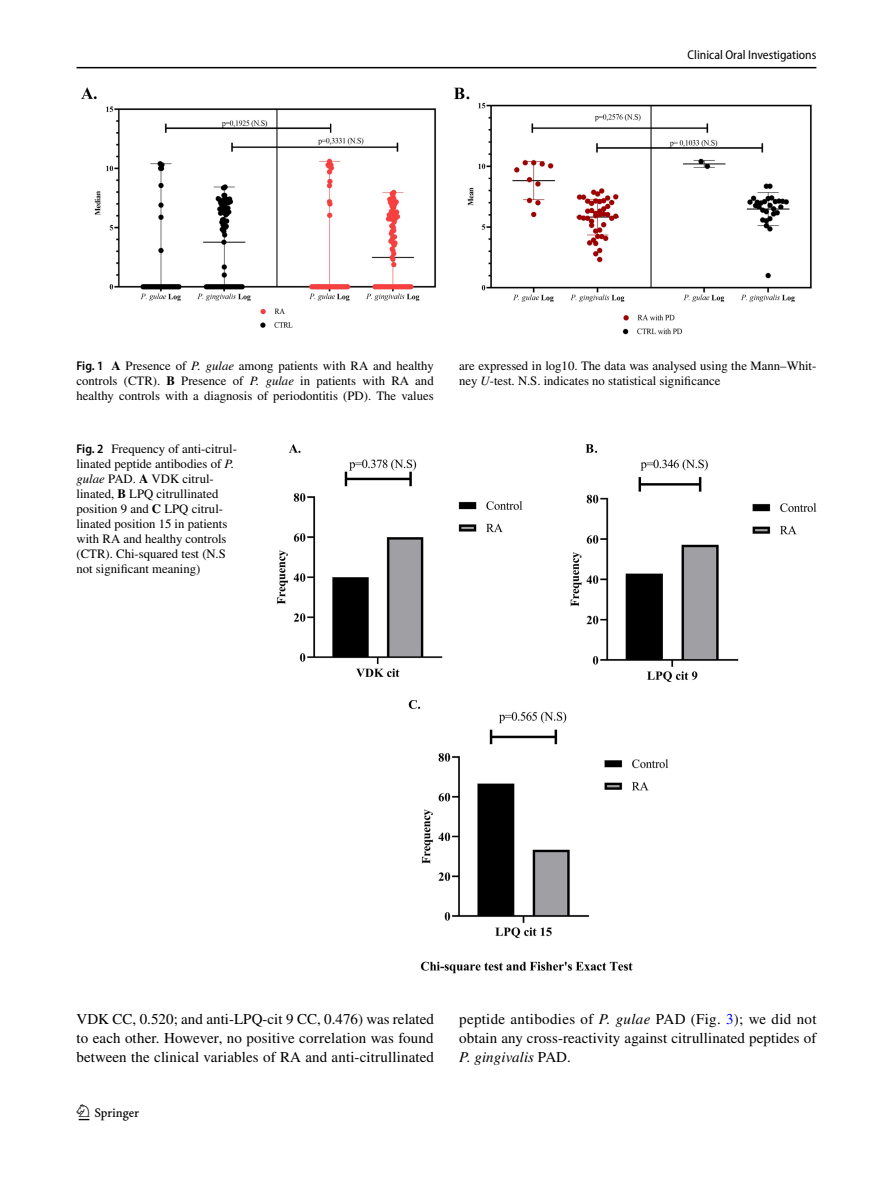
<style>
.page{position:relative;width:893px;height:1187px;background:#fff}
.page>*{position:absolute;margin:0;border:0;box-sizing:border-box;transform-origin:0 0}
.t1{font:22.5px "Springnew Regular 2";color:#000}
.t2{font:15px/18.8px "STIX";letter-spacing:.005em;color:#000;text-align:justify}
.t3{font:12.75px/15px "STIX";color:#000}
.t4{font:semi-condensed 12.75px "Myriad Pro";color:#000}
.s1{font-family:"Myriad Pro";font-weight:600;font-stretch:semi-condensed}
.s2{font-weight:700}
.s3{font-style:italic}
.s4{color:#00f}
</style>
<div class="page">
<hr style="left:77px;top:67px;width:739px;height:1px;background:#000">
<img style="left:81px;top:87px;width:731px;height:247px">
<img style="left:277px;top:444px;width:539px;height:529px">
<p class="t4" style="left:688px;top:48px;width:130px">Clinical Oral Investigations</p>
<p class="t3" style="left:77px;top:358px;width:359px;text-align:justify"><span class="s1">Fig. 1</span> <span class="s2">A</span> Presence of <span class="s3">P. gulae</span> among patients with RA and healthy controls (CTR). <span class="s2">B</span> Presence of <span class="s3">P. gulae</span> in patients with RA and healthy controls with a diagnosis of periodontitis (PD). The values</p>
<p class="t3" style="left:459px;top:358px;width:359px">are expressed in log10. The data was analysed using the Mann–Whit&shy;ney <span class="s3">U</span>-test. N.S. indicates no statistical significance</p>
<p class="t3" style="left:77px;top:442px;width:162px"><span class="s1">Fig. 2</span> Frequency of anti-citrul&shy;linated peptide antibodies of <span class="s3">P. gulae</span> PAD. <span class="s2">A</span> VDK citrul&shy;linated, <span class="s2">B</span> LPQ citrullinated position 9 and <span class="s2">C</span> LPQ citrul&shy;linated position 15 in patients with RA and healthy controls (CTR). Chi-squared test (N.S not significant meaning)</p>
<p class="t2" style="left:77px;top:1010px;width:359px">VDK CC, 0.520; and anti-LPQ-cit 9 CC, 0.476) was related to each other. However, no positive correlation was found between the clinical variables of RA and anti-citrullinated</p>
<p class="t2" style="left:459px;top:1010px;width:359px">peptide antibodies of <span class="s3">P. gulae</span> PAD (Fig. <span class="s4">3</span>); we did not obtain any cross-reactivity against citrullinated peptides of <span class="s3">P. gingivalis</span> PAD.</p>
<h1 class="t1" style="left:79px;top:1104px;width:62px">1 3</h1>
</div>
